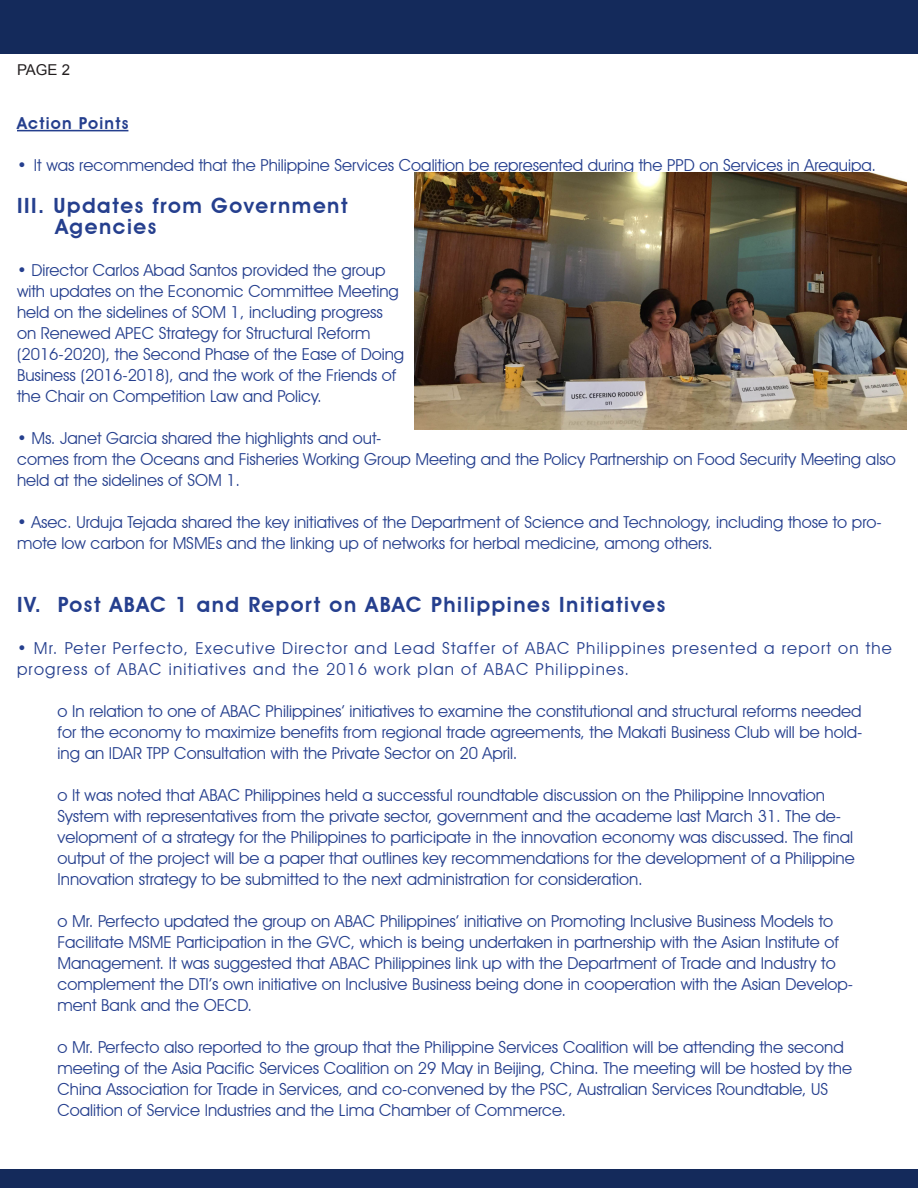
<style>
.page{position:relative;width:918px;height:1188px;background:#fff}
.page>*{position:absolute;margin:0;border:0;box-sizing:border-box;transform-origin:0 0}
.t1{font:600 21px "Avant Garde IT Cby BT";letter-spacing:.075em;color:#253f8e}
.t2{font:16.5px/21px "Avant Garde IT Cby BT";color:#253f8e}
.t3{font:16.5px/21px "Avant Garde IT Cby BT";letter-spacing:.075em;color:#253f8e}
.t4{font:600 16.5px "Avant Garde IT Cby BT";letter-spacing:.075em;color:#253f8e}
.t5{font:15px "Arial";color:#231f20}
</style>
<div class="page">
<div style="left:0;top:0;width:918px;height:54px;background:#142a5b"></div>
<hr style="left:17px;top:130px;width:111px;height:1px;background:#253f8e">
<div style="left:0;top:1170px;width:918px;height:18px;background:#142a5b"></div>
<img style="left:414px;top:172px;width:493px;height:257px">
<p class="t5" style="left:17px;top:60px;width:55px">PAGE 2</p>
<p class="t4" style="left:17px;top:113px;width:113px">Action Points</p>
<p class="t2" style="left:17px;top:155px;width:861px">• It was recommended that the Philippine Services Coalition be represented during the PPD on Services in Arequipa.</p>
<p class="t1" style="left:17px;top:193px;width:332px">III. Updates from Government</p>
<p class="t1" style="left:55px;top:214px;width:103px">Agencies</p>
<p class="t2" style="left:17px;top:260px;width:389px">• Director Carlos Abad Santos provided the group with updates on the Economic Committee Meeting held on the sidelines of SOM 1, including progress on Renewed APEC Strategy for Structural Reform (2016-2020), the Second Phase of the Ease of Doing Business (2016-2018), and the work of the Friends of the Chair on Competition Law and Policy.</p>
<p class="t2" style="left:17px;top:428px;width:880px">• Ms. Janet Garcia shared the highlights and out-<br>comes from the Oceans and Fisheries Working Group Meeting and the Policy Partnership on Food Security Meeting also held at the sidelines of SOM 1.</p>
<p class="t2" style="left:17px;top:512px;width:866px">• Asec. Urduja Tejada shared the key initiatives of the Department of Science and Technology, including those to pro&shy;mote low carbon for MSMEs and the linking up of networks for herbal medicine, among others.</p>
<p class="t1" style="left:17px;top:592px;width:650px">IV. Post ABAC 1 and Report on ABAC Philippines Initiatives</p>
<p class="t3" style="left:17px;top:638px;width:876px">• Mr. Peter Perfecto, Executive Director and Lead Staffer of ABAC Philippines presented a report on the progress of ABAC initiatives and the 2016 work plan of ABAC Philippines.</p>
<p class="t2" style="left:58px;top:701px;width:806px;text-align:justify">o In relation to one of ABAC Philippines’ initiatives to examine the constitutional and structural reforms needed for the economy to maximize benefits from regional trade agreements, the Makati Business Club will be hold&shy;ing an IDAR TPP Consultation with the Private Sector on 20 April.</p>
<p class="t2" style="left:58px;top:785px;width:799px">o It was noted that ABAC Philippines held a successful roundtable discussion on the Philippine Innovation System with representatives from the private sector, government and the academe last March 31. The de&shy;velopment of a strategy for the Philippines to participate in the innovation economy was discussed. The final output of the project will be a paper that outlines key recommendations for the development of a Philippine Innovation strategy to be submitted to the next administration for consideration.</p>
<p class="t2" style="left:58px;top:911px;width:797px">o Mr. Perfecto updated the group on ABAC Philippines’ initiative on Promoting Inclusive Business Models to Facilitate MSME Participation in the GVC, which is being undertaken in partnership with the Asian Institute of Management. It was suggested that ABAC Philippines link up with the Department of Trade and Industry to complement the DTI’s own initiative on Inclusive Business being done in cooperation with the Asian Develop&shy;ment Bank and the OECD.</p>
<p class="t2" style="left:58px;top:1037px;width:796px">o Mr. Perfecto also reported to the group that the Philippine Services Coalition will be attending the second meeting of the Asia Pacific Services Coalition on 29 May in Beijing, China. The meeting will be hosted by the China Association for Trade in Services, and co-convened by the PSC, Australian Services Roundtable, US Coalition of Service Industries and the Lima Chamber of Commerce.</p>
</div>
